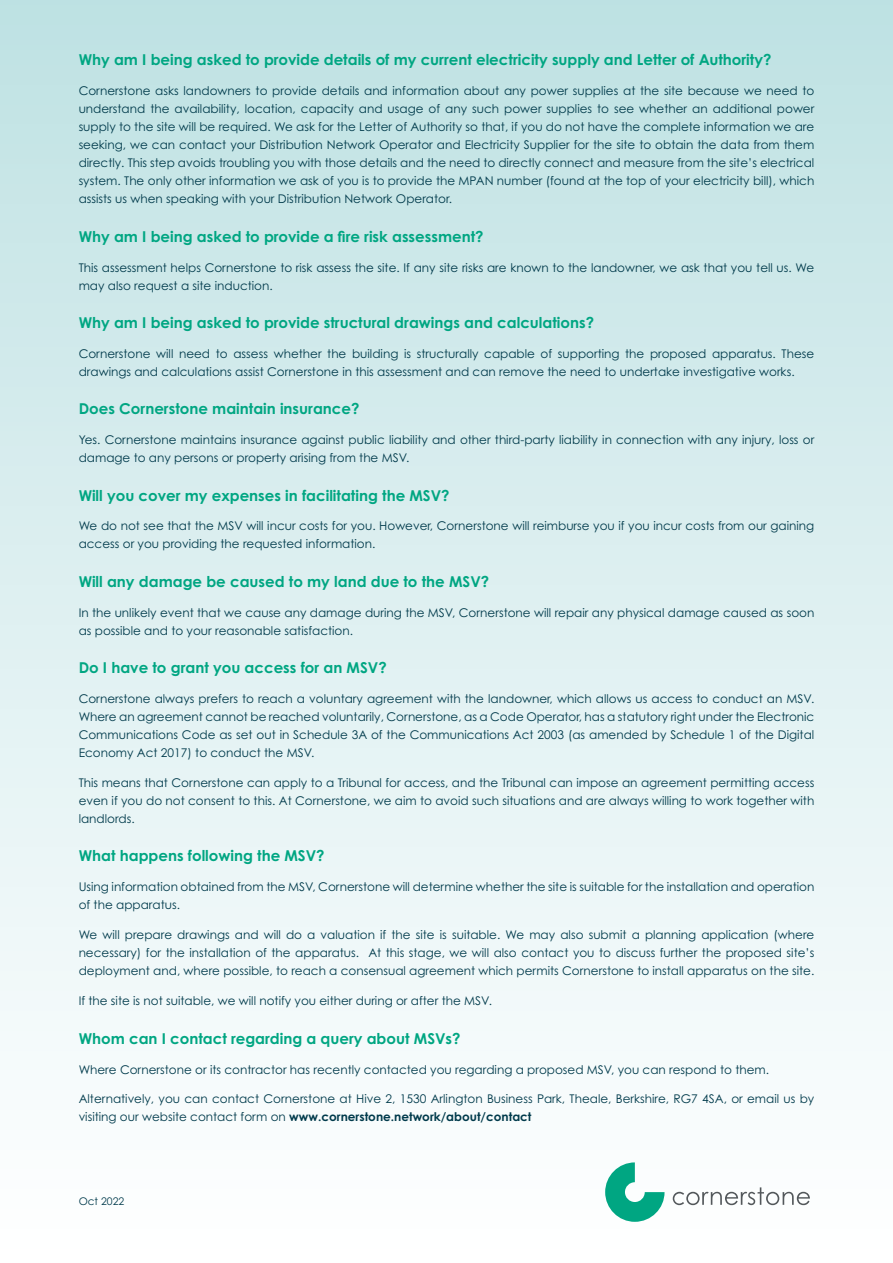
<style>
.page{position:relative;width:893px;height:1263px;background:#fff}
.page>*{position:absolute;margin:0;border:0;box-sizing:border-box;transform-origin:0 0}
.t1{font:700 15px "Century Gothic Pro";color:#00a682}
.t2{font:12px/18px "Century Gothic Pro";color:#003a4b}
.t3{font:10.5px "Century Gothic Pro";color:#003a4b}
.s1{font-weight:700}
</style>
<div class="page">
<div style="left:0;top:0;width:893px;height:1263px;background:linear-gradient(to bottom,#bfe2e3,#fff)"></div>
<svg style="left:605px;top:1162px;width:59px;height:60px"></svg>
<svg style="left:673px;top:1187px;width:137px;height:18px"></svg>
<p class="t1" style="left:79px;top:50px;width:694px">Why am I being asked to provide details of my current electricity supply and Letter of Authority?</p>
<p class="t2" style="left:79px;top:82px;width:737px;text-align:justify">Cornerstone asks landowners to provide details and information about any power supplies at the site because we need to understand the availability, location, capacity and usage of any such power supplies to see whether an additional power supply to the site will be required. We ask for the Letter of Authority so that, if you do not have the complete information we are seeking, we can contact your Distribution Network Operator and Electricity Supplier for the site to obtain the data from them directly. This step avoids troubling you with those details and the need to directly connect and measure from the site’s electrical system. The only other information we ask of you is to provide the MPAN number (found at the top of your electricity bill), which assists us when speaking with your Distribution Network Operator.</p>
<p class="t1" style="left:79px;top:227px;width:406px">Why am I being asked to provide a fire risk assessment?</p>
<p class="t2" style="left:79px;top:258px;width:737px">This assessment helps Cornerstone to risk assess the site. If any site risks are known to the landowner, we ask that you tell us. We may also request a site induction.</p>
<p class="t1" style="left:79px;top:313px;width:517px">Why am I being asked to provide structural drawings and calculations?</p>
<p class="t2" style="left:79px;top:344px;width:737px">Cornerstone will need to assess whether the building is structurally capable of supporting the proposed apparatus. These drawings and calculations assist Cornerstone in this assessment and can remove the need to undertake investigative works.</p>
<p class="t1" style="left:79px;top:399px;width:282px">Does Cornerstone maintain insurance?</p>
<p class="t2" style="left:79px;top:431px;width:737px">Yes. Cornerstone maintains insurance against public liability and other third-party liability in connection with any injury, loss or damage to any persons or property arising from the MSV.</p>
<p class="t1" style="left:79px;top:486px;width:372px">Will you cover my expenses in facilitating the MSV?</p>
<p class="t2" style="left:79px;top:517px;width:737px">We do not see that the MSV will incur costs for you. However, Cornerstone will reimburse you if you incur costs from our gaining access or you providing the requested information.</p>
<p class="t1" style="left:79px;top:572px;width:412px">Will any damage be caused to my land due to the MSV?</p>
<p class="t2" style="left:79px;top:603px;width:737px">In the unlikely event that we cause any damage during the MSV, Cornerstone will repair any physical damage caused as soon as possible and to your reasonable satisfaction.</p>
<p class="t1" style="left:79px;top:658px;width:310px">Do I have to grant you access for an MSV?</p>
<p class="t2" style="left:79px;top:690px;width:737px;text-align:justify">Cornerstone always prefers to reach a voluntary agreement with the landowner, which allows us access to conduct an MSV.<br>Where an agreement cannot be reached voluntarily, Cornerstone, as a Code Operator, has a statutory right under the Electronic Communications Code as set out in Schedule 3A of the Communications Act 2003 (as amended by Schedule 1 of the Digital Economy Act 2017) to conduct the MSV.</p>
<p class="t2" style="left:79px;top:773px;width:737px;text-align:justify">This means that Cornerstone can apply to a Tribunal for access, and the Tribunal can impose an agreement permitting access even if you do not consent to this. At Cornerstone, we aim to avoid such situations and are always willing to work together with landlords.</p>
<p class="t1" style="left:79px;top:847px;width:248px">What happens following the MSV?</p>
<p class="t2" style="left:79px;top:878px;width:737px">Using information obtained from the MSV, Cornerstone will determine whether the site is suitable for the installation and operation of the apparatus.</p>
<p class="t2" style="left:79px;top:926px;width:737px;text-align:justify">We will prepare drawings and will do a valuation if the site is suitable. We may also submit a planning application (where necessary) for the installation of the apparatus. At this stage, we will also contact you to discuss further the proposed site’s deployment and, where possible, to reach a consensual agreement which permits Cornerstone to install apparatus on the site.</p>
<p class="t2" style="left:79px;top:992px;width:415px">If the site is not suitable, we will notify you either during or after the MSV.</p>
<p class="t1" style="left:79px;top:1029px;width:383px">Whom can I contact regarding a query about MSVs?</p>
<p class="t2" style="left:79px;top:1060px;width:692px">Where Cornerstone or its contractor has recently contacted you regarding a proposed MSV, you can respond to them.</p>
<p class="t2" style="left:79px;top:1090px;width:737px">Alternatively, you can contact Cornerstone at Hive 2, 1530 Arlington Business Park, Theale, Berkshire, RG7 4SA, or email us by visiting our website contact form on <span class="s1">www.cornerstone.network/about/contact</span></p>
<p class="t3" style="left:79px;top:1195px;width:47px">Oct 2022</p>
</div>
